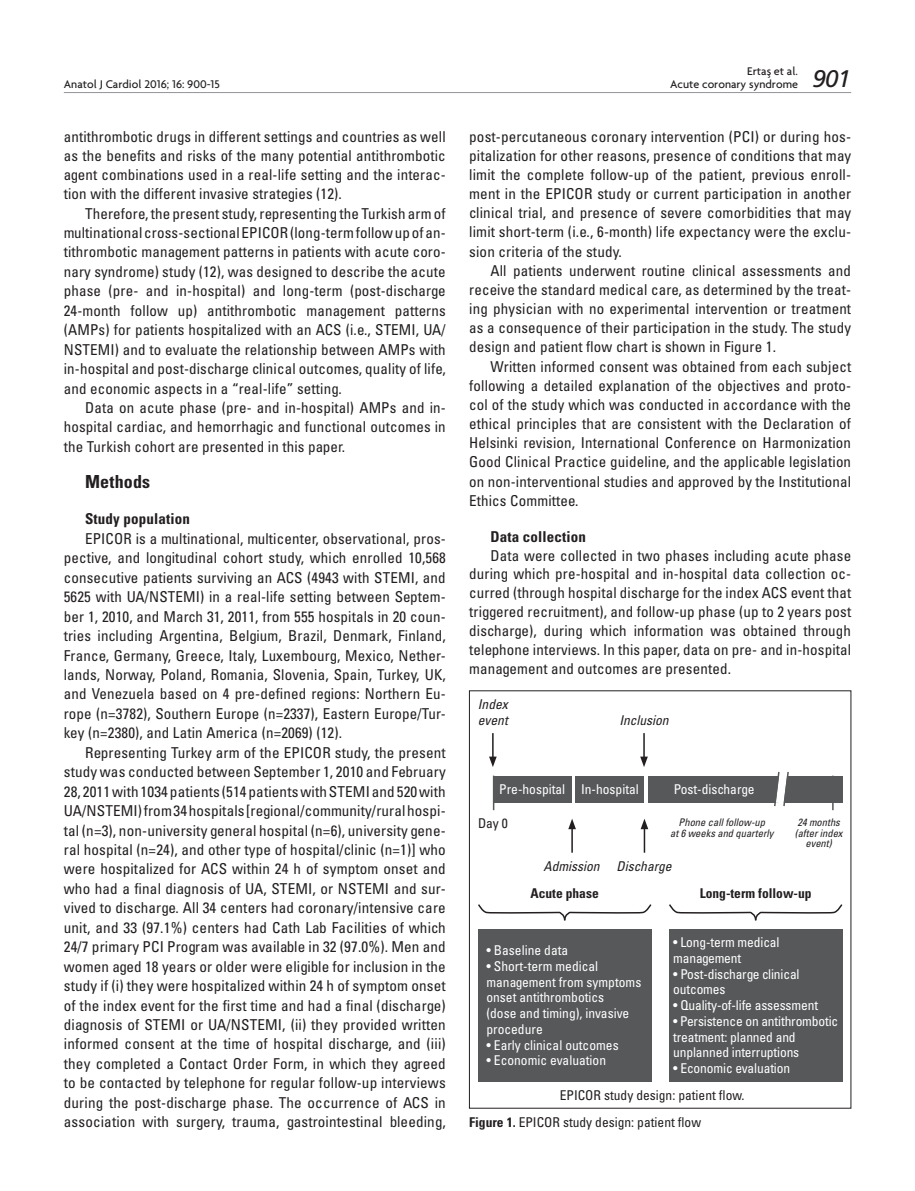
<style>
.page{position:relative;width:915px;height:1191px;background:#fff}
.page>*{position:absolute;margin:0;border:0;box-sizing:border-box;transform-origin:0 0}
.t1{font:24px "Frutiger Italic Tr";color:#231f20}
.t2{font:18px "Univers Cond Bd Tr";letter-spacing:.01em;color:#231f20}
.t3{font:15px/19.5px "Univers Condensed Tr";letter-spacing:.01em;color:#231f20;text-align:justify}
.t4{font:15px "Univers Cond Bd Tr";letter-spacing:.01em;color:#231f20}
.t5{font:13.5px/15.8px "Univers Condensed Tr";letter-spacing:-.01em;color:#fff}
.t6{font:13.5px/27.2px "Univers Condensed Tr";color:#231f20}
.t7{font:13.5px/15.8px "Univers Cond Ita Tr";color:#231f20}
.t8{font:13.5px "Univers Cond Bd Tr";color:#231f20}
.t9{font:500 12px "Firma";color:#231f20}
.t10{font:10.5px/10.5px "Univers Cond Ita Tr";color:#231f20;text-align:center}
.s1{font-family:"Univers Cond Bd Tr"}
</style>
<div class="page">
<hr style="left:64px;top:92px;width:786px;height:1px;background:#939598">
<div style="left:492px;top:775px;width:79px;height:27px;background:#57585a"></div>
<div style="left:478px;top:929px;width:173px;height:152px;background:#57585a"></div>
<div style="left:575px;top:775px;width:68px;height:27px;background:#57585a"></div>
<div style="left:648px;top:775px;width:131px;height:27px;background:#57585a"></div>
<div style="left:779px;top:775px;width:63px;height:27px;background:#57585a"></div>
<svg style="left:489px;top:733px;width:7px;height:34px"></svg>
<svg style="left:640px;top:733px;width:7px;height:34px"></svg>
<svg style="left:568px;top:819px;width:7px;height:33px"></svg>
<hr style="left:643px;top:827px;width:2px;height:25px;background:#231f20">
<svg style="left:640px;top:819px;width:8px;height:10px"></svg>
<svg style="left:772px;top:771px;width:17px;height:36px"></svg>
<hr style="left:492px;top:775px;width:2px;height:35px;background:#57585a">
<hr style="left:831px;top:775px;width:2px;height:35px;background:#57585a">
<svg style="left:478px;top:904px;width:174px;height:17px"></svg>
<div style="left:668px;top:929px;width:174px;height:152px;background:#57585a"></div>
<svg style="left:669px;top:904px;width:173px;height:17px"></svg>
<p class="t9" style="left:747px;top:64px;width:52px">Ertaş et al.</p>
<h1 class="t1" style="left:812px;top:65px;width:40px">901</h1>
<p class="t9" style="left:64px;top:77px;width:158px">Anatol J Cardiol 2016; 16: 900-15</p>
<p class="t9" style="left:670px;top:77px;width:129px">Acute coronary syndrome</p>
<p class="t3" style="left:64px;top:126px;width:383px">antithrombotic drugs in different settings and countries as well as the benefits and risks of the many potential antithrombotic agent combinations used in a real-life setting and the interac&shy;tion with the different invasive strategies (12).</p>
<p class="t3" style="left:64px;top:203px;width:383px;text-indent:21px">Therefore, the present study, representing the Turkish arm of multinational cross-sectional EPICOR (long-term follow up of an&shy;tithrombotic management patterns in patients with acute coro&shy;nary syndrome) study (12), was designed to describe the acute phase (pre- and in-hospital) and long-term (post-discharge 24-month follow up) antithrombotic management patterns (AMPs) for patients hospitalized with an ACS (i.e., STEMI, UA/ NSTEMI) and to evaluate the relationship between AMPs with in-hospital and post-discharge clinical outcomes, quality of life, and economic aspects in a “real-life” setting.</p>
<p class="t3" style="left:64px;top:397px;width:383px;text-indent:21px">Data on acute phase (pre- and in-hospital) AMPs and in&shy;hospital cardiac, and hemorrhagic and functional outcomes in the Turkish cohort are presented in this paper.</p>
<p class="t2" style="left:85px;top:471px;width:67px">Methods</p>
<p class="t4" style="left:85px;top:510px;width:106px">Study population</p>
<p class="t3" style="left:64px;top:528px;width:383px;text-indent:21px">EPICOR is a multinational, multicenter, observational, pros&shy;pective, and longitudinal cohort study, which enrolled 10,568 consecutive patients surviving an ACS (4943 with STEMI, and 5625 with UA/NSTEMI) in a real-life setting between Septem&shy;ber 1, 2010, and March 31, 2011, from 555 hospitals in 20 coun&shy;tries including Argentina, Belgium, Brazil, Denmark, Finland, France, Germany, Greece, Italy, Luxembourg, Mexico, Nether&shy;lands, Norway, Poland, Romania, Slovenia, Spain, Turkey, UK, and Venezuela based on 4 pre-defined regions: Northern Eu&shy;rope (n=3782), Southern Europe (n=2337), Eastern Europe/Tur&shy;key (n=2380), and Latin America (n=2069) (12).</p>
<p class="t3" style="left:64px;top:742px;width:383px;text-indent:21px">Representing Turkey arm of the EPICOR study, the present study was conducted between September 1, 2010 and February 28, 2011 with 1034 patients (514 patients with STEMI and 520 with UA/NSTEMI) from 34 hospitals [regional/community/rural hospi&shy;tal (n=3), non-university general hospital (n=6), university gene&shy;ral hospital (n=24), and other type of hospital/clinic (n=1)] who were hospitalized for ACS within 24 h of symptom onset and who had a final diagnosis of UA, STEMI, or NSTEMI and sur&shy;vived to discharge. All 34 centers had coronary/intensive care unit, and 33 (97.1%) centers had Cath Lab Facilities of which 24/7 primary PCI Program was available in 32 (97.0%). Men and women aged 18 years or older were eligible for inclusion in the study if (i) they were hospitalized within 24 h of symptom onset of the index event for the first time and had a final (discharge) diagnosis of STEMI or UA/NSTEMI, (ii) they provided written informed consent at the time of hospital discharge, and (iii) they completed a Contact Order Form, in which they agreed to be contacted by telephone for regular follow-up interviews during the post-discharge phase. The occurrence of ACS in association with surgery, trauma, gastrointestinal bleeding,</p>
<p class="t3" style="left:469px;top:126px;width:383px">post-percutaneous coronary intervention (PCI) or during hos&shy;pitalization for other reasons, presence of conditions that may limit the complete follow-up of the patient, previous enroll&shy;ment in the EPICOR study or current participation in another clinical trial, and presence of severe comorbidities that may limit short-term (i.e., 6-month) life expectancy were the exclu&shy;sion criteria of the study.</p>
<p class="t3" style="left:469px;top:260px;width:383px;text-indent:21px">All patients underwent routine clinical assessments and receive the standard medical care, as determined by the treat&shy;ing physician with no experimental intervention or treatment as a consequence of their participation in the study. The study design and patient flow chart is shown in Figure 1.</p>
<p class="t3" style="left:469px;top:356px;width:383px;text-indent:21px">Written informed consent was obtained from each subject following a detailed explanation of the objectives and proto&shy;col of the study which was conducted in accordance with the ethical principles that are consistent with the Declaration of Helsinki revision, International Conference on Harmonization Good Clinical Practice guideline, and the applicable legislation on non-interventional studies and approved by the Institutional Ethics Committee.</p>
<p class="t4" style="left:490px;top:527px;width:97px">Data collection</p>
<p class="t3" style="left:469px;top:545px;width:383px;line-height:18.9px;text-indent:21px">Data were collected in two phases including acute phase during which pre-hospital and in-hospital data collection oc&shy;curred (through hospital discharge for the index ACS event that triggered recruitment), and follow-up phase (up to 2 years post discharge), during which information was obtained through telephone interviews. In this paper, data on pre- and in-hospital management and outcomes are presented.</p>
<p class="t7" style="left:477px;top:696px;width:31px">Index event</p>
<p class="t7" style="left:619px;top:711px;width:51px">Inclusion</p>
<p class="t5" style="left:499px;top:781px;width:67px">Pre-hospital</p>
<p class="t5" style="left:581px;top:781px;width:59px">In-hospital</p>
<p class="t5" style="left:673px;top:781px;width:82px">Post-discharge</p>
<p class="t10" style="left:670px;top:817px;width:105px">Phone call follow-up<br>at 6 weeks and quarterly</p>
<p class="t10" style="left:794px;top:817px;width:49px">24 months (after index event)</p>
<p class="t6" style="left:478px;top:809px;width:31px">Day 0</p>
<p class="t7" style="left:543px;top:858px;width:58px">Admission</p>
<p class="t8" style="left:530px;top:884px;width:70px">Acute phase</p>
<p class="t7" style="left:616px;top:858px;width:56px">Discharge</p>
<p class="t8" style="left:699px;top:884px;width:113px">Long-term follow-up</p>
<p class="t5" style="left:673px;top:934px;width:108px">• Long-term medical management</p>
<p class="t5" style="left:673px;top:965px;width:128px">• Post-discharge clinical outcomes</p>
<p class="t5" style="left:673px;top:997px;width:146px">• Quality-of-life assessment</p>
<p class="t5" style="left:673px;top:1013px;width:167px">• Persistence on antithrombotic treatment: planned and unplanned interruptions</p>
<p class="t5" style="left:673px;top:1060px;width:118px">• Economic evaluation</p>
<p class="t5" style="left:486px;top:942px;width:83px">• Baseline data</p>
<p class="t5" style="left:486px;top:957px;width:156px">• Short-term medical management from symptoms onset antithrombotics<br>(dose and timing), invasive procedure</p>
<p class="t5" style="left:486px;top:1036px;width:134px">• Early clinical outcomes</p>
<p class="t5" style="left:486px;top:1052px;width:121px">• Economic evaluation</p>
<p class="t6" style="left:469px;top:1081px;width:277px;text-indent:91px">EPICOR study design: patient flow.<br><span class="s1">Figure 1.</span> EPICOR study design: patient flow</p>
</div>
